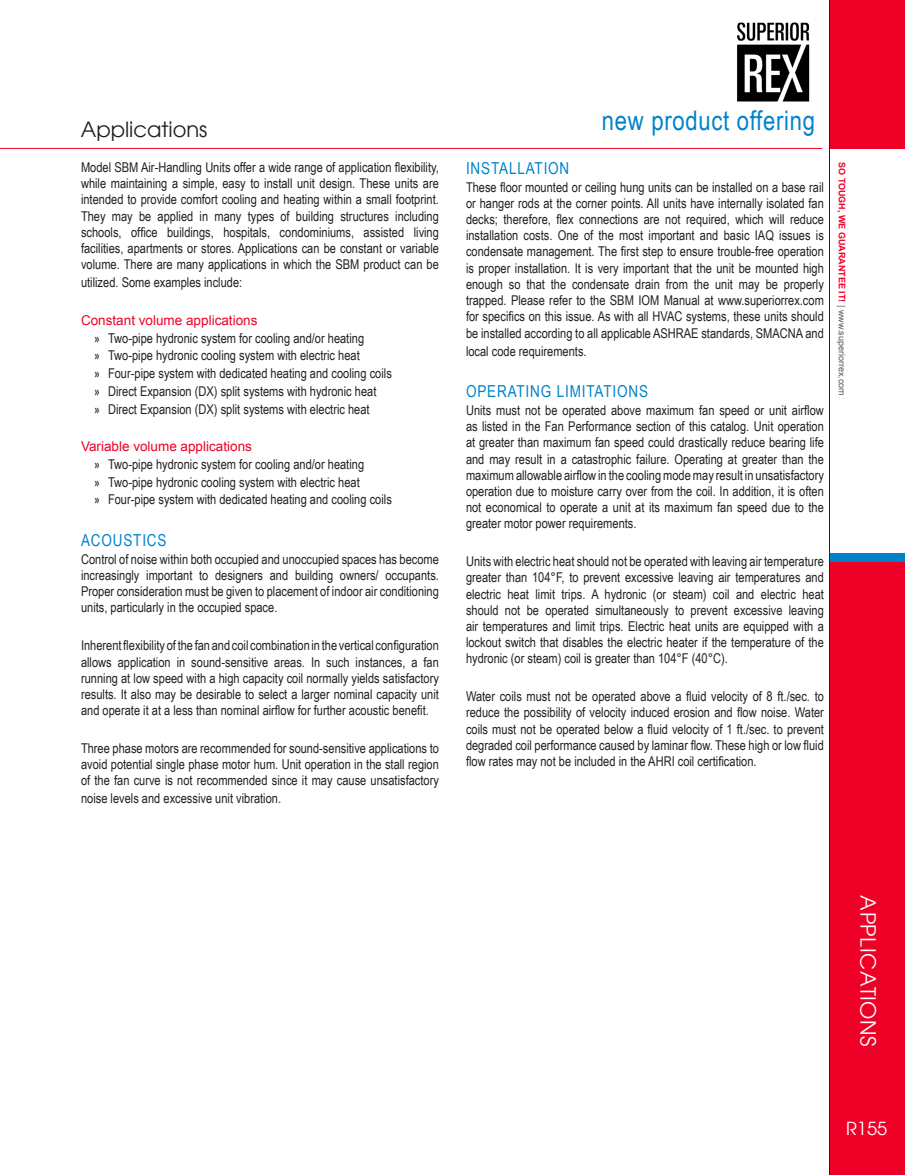
<style>
.page{position:relative;width:905px;height:1175px;background:#fff}
.page>*{position:absolute;margin:0;border:0;box-sizing:border-box;transform-origin:0 0}
.t1{font:27px "Arial Narrow";letter-spacing:.025em;color:#0083ca}
.Rex_catalog_model{font:21px "Avant Garde";letter-spacing:.025em;color:#fff}
.Rex_-_catalog_title{font:21px "Avant Garde";color:#231f20}
.t2{font:18px "Avant Garde";color:#fff}
.Rex_model_title{font:16.5px "Arial Narrow";letter-spacing:.05em;color:#0083ca}
.sales_bullet_2{font:13.5px/16.2px "Arial Narrow";color:#231f20;text-align:justify}
.sales_bullet_2-2{font:13.5px "Arial";color:#ef0027}
.t3{font:700 9px "Arial";color:#ef0027}
.s1{font-family:"LT Univers";font-stretch:condensed}
.s2{font-weight:400;color:#57585a}
</style>
<div class="page">
<hr style="left:0;top:148px;width:822px;height:1px;background:#ef0027">
<div style="left:830px;top:561px;width:74px;height:613px;background:#ef0027"></div>
<hr style="left:829px;top:0;width:1px;height:1174px;background:#231f20">
<div style="left:830px;top:553px;width:74px;height:8px;background:#0083ca"></div>
<div style="left:830px;top:0;width:74px;height:149px;background:#ef0027"></div>
<img style="left:737px;top:22px;width:73px;height:80px">
<p class="Rex_-_catalog_title" style="left:81px;top:117px;width:128px">Applications</p>
<h1 class="t1" style="left:602px;top:101px;width:215px">new product offering</h1>
<p class="sales_bullet_2" style="left:81px;top:158px;width:359px">Model SBM Air-Handling Units offer a wide range of application flexibility, while maintaining a simple, easy to install unit design. These units are intended to provide comfort cooling and heating within a small footprint.<br>They may be applied in many types of building structures including schools, office buildings, hospitals, condominiums, assisted living facilities, apartments or stores. Applications can be constant or variable volume. There are many applications in which the SBM product can be</p>
<p class="sales_bullet_2" style="left:81px;top:274px;width:163px">utilized. Some examples include:</p>
<p class="sales_bullet_2-2" style="left:81px;top:311px;width:178px">Constant volume applications</p>
<p class="sales_bullet_2" style="left:94px;top:329px;width:271px"><span class="s1">»</span> Two-pipe hydronic system for cooling and/or heating</p>
<p class="sales_bullet_2" style="left:94px;top:347px;width:267px"><span class="s1">»</span> Two-pipe hydronic cooling system with electric heat</p>
<p class="sales_bullet_2" style="left:94px;top:365px;width:299px"><span class="s1">»</span> Four-pipe system with dedicated heating and cooling coils</p>
<p class="sales_bullet_2" style="left:94px;top:382px;width:283px"><span class="s1">»</span> Direct Expansion (DX) split systems with hydronic heat</p>
<p class="sales_bullet_2" style="left:94px;top:400px;width:276px"><span class="s1">»</span> Direct Expansion (DX) split systems with electric heat</p>
<p class="sales_bullet_2-2" style="left:81px;top:438px;width:172px">Variable volume applications</p>
<p class="sales_bullet_2" style="left:94px;top:455px;width:271px"><span class="s1">»</span> Two-pipe hydronic system for cooling and/or heating</p>
<p class="sales_bullet_2" style="left:94px;top:473px;width:267px"><span class="s1">»</span> Two-pipe hydronic cooling system with electric heat</p>
<p class="sales_bullet_2" style="left:94px;top:491px;width:299px"><span class="s1">»</span> Four-pipe system with dedicated heating and cooling coils</p>
<p class="Rex_model_title" style="left:81px;top:528px;width:87px">ACOUSTICS</p>
<p class="sales_bullet_2" style="left:81px;top:550px;width:359px">Control of noise within both occupied and unoccupied spaces has become increasingly important to designers and building owners/ occupants.<br>Proper consideration must be given to placement of indoor air conditioning units, particularly in the occupied space.</p>
<p class="sales_bullet_2" style="left:81px;top:637px;width:359px">Inherent flexibility of the fan and coil combination in the vertical configuration allows application in sound-sensitive areas. In such instances, a fan running at low speed with a high capacity coil normally yields satisfactory results. It also may be desirable to select a larger nominal capacity unit and operate it at a less than nominal airflow for further acoustic benefit.</p>
<p class="sales_bullet_2" style="left:81px;top:739px;width:359px">Three phase motors are recommended for sound-sensitive applications to avoid potential single phase motor hum. Unit operation in the stall region of the fan curve is not recommended since it may cause unsatisfactory</p>
<p class="sales_bullet_2" style="left:81px;top:790px;width:201px">noise levels and excessive unit vibration.</p>
<p class="Rex_model_title" style="left:466px;top:156px;width:105px">INSTALLATION</p>
<p class="sales_bullet_2" style="left:466px;top:178px;width:359px">These floor mounted or ceiling hung units can be installed on a base rail or hanger rods at the corner points. All units have internally isolated fan decks; therefore, flex connections are not required, which will reduce installation costs. One of the most important and basic IAQ issues is condensate management. The first step to ensure trouble-free operation is proper installation. It is very important that the unit be mounted high enough so that the condensate drain from the unit may be properly trapped. Please refer to the SBM IOM Manual at www.superiorrex.com for specifics on this issue. As with all HVAC systems, these units should be installed according to all applicable ASHRAE standards, SMACNA and</p>
<p class="sales_bullet_2" style="left:466px;top:342px;width:122px">local code requirements.</p>
<p class="Rex_model_title" style="left:466px;top:379px;width:183px">OPERATING LIMITATIONS</p>
<p class="sales_bullet_2" style="left:466px;top:401px;width:359px">Units must not be operated above maximum fan speed or unit airflow as listed in the Fan Performance section of this catalog. Unit operation at greater than maximum fan speed could drastically reduce bearing life and may result in a catastrophic failure. Operating at greater than the maximum allowable airflow in the cooling mode may result in unsatisfactory operation due to moisture carry over from the coil. In addition, it is often not economical to operate a unit at its maximum fan speed due to the greater motor power requirements.</p>
<p class="sales_bullet_2" style="left:466px;top:553px;width:359px">Units with electric heat should not be operated with leaving air temperature greater than 104°F, to prevent excessive leaving air temperatures and electric heat limit trips. A hydronic (or steam) coil and electric heat should not be operated simultaneously to prevent excessive leaving air temperatures and limit trips. Electric heat units are equipped with a lockout switch that disables the electric heater if the temperature of the hydronic (or steam) coil is greater than 104°F (40°C).</p>
<p class="sales_bullet_2" style="left:466px;top:688px;width:359px">Water coils must not be operated above a fluid velocity of 8 ft./sec. to reduce the possibility of velocity induced erosion and flow noise. Water coils must not be operated below a fluid velocity of 1 ft./sec. to prevent degraded coil performance caused by laminar flow. These high or low fluid flow rates may not be included in the AHRI coil certification.</p>
<p class="t3" style="left:848px;top:162px;width:235px;rotate:90deg">SO TOUGH, WE GUARANTEE IT! <span class="s2">| www.superiorrex.com</span></p>
<p class="Rex_catalog_model" style="left:880px;top:895px;width:153px;rotate:90deg">APPLICATIONS</p>
<p class="Rex_catalog_model" style="left:885px;top:895px;width:153px;rotate:90deg">APPLICATIONS</p>
<h3 class="t2" style="left:846px;top:1117px;width:42px">R155</h3>
</div>
